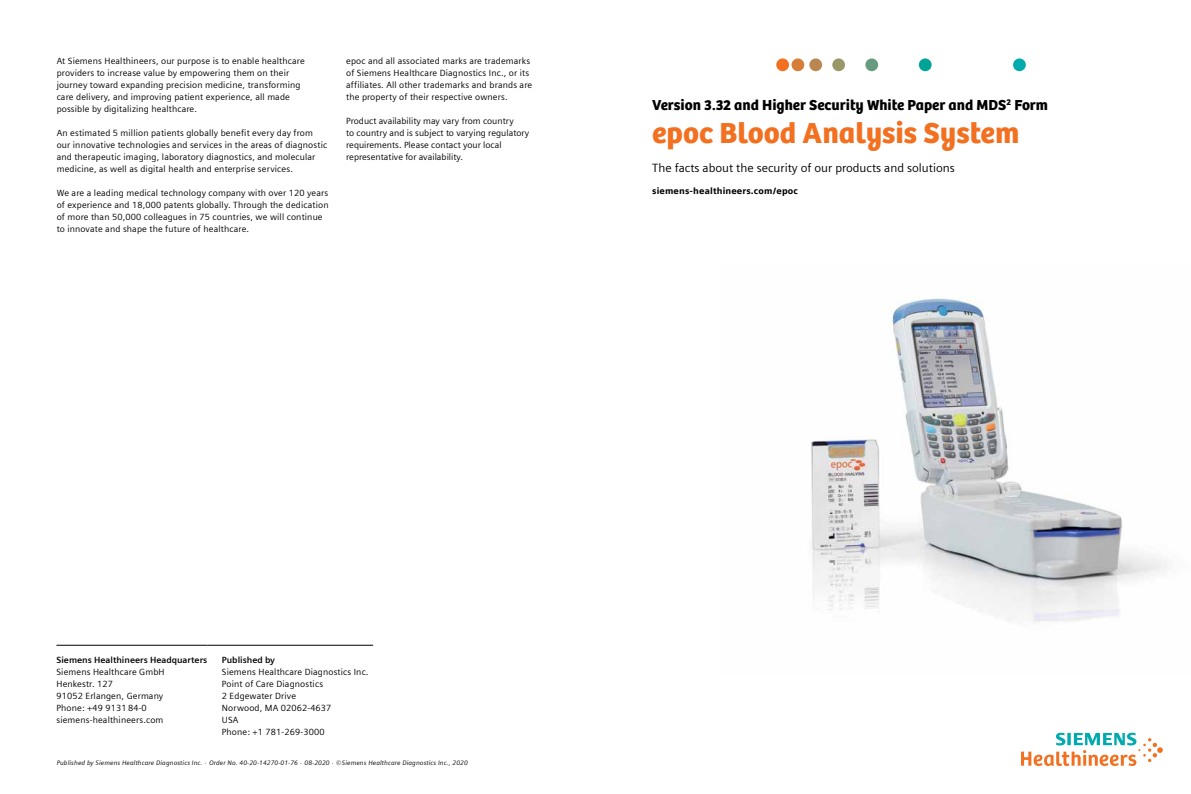
<style>
.page{position:relative;width:1191px;height:794px;background:#fff}
.page>*{position:absolute;margin:0;border:0;box-sizing:border-box;transform-origin:0 0}
.t1{font:30px "SH Bree Headline Regular";color:#f37021}
.t2{font:15px "SH Bree Headline Regular";color:#000}
.t3{font:12px "Siemens Sans";color:#000}
.t4{font:9px/12px "Siemens Sans";letter-spacing:.015em;color:#000}
.t5{font:700 9px "Siemens Sans";color:#000}
.t6{font:900 9px "Siemens Sans";letter-spacing:.015em;color:#000}
.t7{font:italic 6.5px "Siemens Sans";letter-spacing:.015em;color:#000}
</style>
<div class="page">
<hr style="left:56px;top:645px;width:152px;height:1px;background:#000">
<svg style="left:208px;top:645px;width:14px;height:1px"></svg>
<hr style="left:222px;top:645px;width:151px;height:1px;background:#000">
<div style="left:776px;top:58px;width:13px;height:13px;background:#f36f21;border-radius:50%"></div>
<div style="left:791px;top:58px;width:13px;height:13px;background:#d67d39;border-radius:50%"></div>
<div style="left:809px;top:58px;width:13px;height:13px;background:#bb8750;border-radius:50%"></div>
<div style="left:832px;top:58px;width:13px;height:13px;background:#9a9769;border-radius:50%"></div>
<div style="left:865px;top:58px;width:13px;height:13px;background:#679c7f;border-radius:50%"></div>
<div style="left:919px;top:58px;width:12px;height:13px;background:#00a496;border-radius:50%"></div>
<div style="left:1013px;top:58px;width:12px;height:13px;background:#00aaad;border-radius:50%"></div>
<svg style="left:1021px;top:732px;width:141px;height:34px"></svg>
<img style="left:810px;top:297px;width:357px;height:325px">
<p class="t4" style="left:57px;top:54px;width:249px">At Siemens Healthineers, our purpose is to enable healthcare providers to increase value by empowering them on their journey toward expanding precision medicine, transforming care delivery, and improving patient experience, all made possible by digitalizing healthcare.</p>
<p class="t4" style="left:57px;top:126px;width:272px">An estimated 5 million patients globally benefit every day from our innovative technologies and services in the areas of diagnostic and therapeutic imaging, laboratory diagnostics, and molecular medicine, as well as digital health and enterprise services.</p>
<p class="t4" style="left:57px;top:186px;width:273px">We are a leading medical technology company with over 120 years of experience and 18,000 patents globally. Through the dedication of more than 50,000 colleagues in 75 countries, we will continue to innovate and shape the future of healthcare.</p>
<p class="t4" style="left:346px;top:54px;width:188px">epoc and all associated marks are trademarks of Siemens Healthcare Diagnostics Inc., or its affiliates. All other trademarks and brands are the property of their respective owners.</p>
<p class="t4" style="left:346px;top:114px;width:185px">Product availability may vary from country<br>to country and is subject to varying regulatory requirements. Please contact your local representative for availability.</p>
<h2 class="t2" style="left:652px;top:93px;width:397px">Version 3.32 and Higher Security White Paper and MDS<sup>2</sup> Form</h2>
<h1 class="t1" style="left:652px;top:110px;width:369px">epoc Blood Analysis System</h1>
<h3 class="t3" style="left:652px;top:159px;width:304px">The facts about the security of our products and solutions</h3>
<p class="t6" style="left:652px;top:184px;width:147px">siemens-healthineers.com/epoc</p>
<p class="t5" style="left:56px;top:653px;width:152px">Siemens Healthineers Headquarters</p>
<p class="t4" style="left:56px;top:665px;width:110px">Siemens Healthcare GmbH<br>Henkestr. 127<br>91052 Erlangen, Germany<br>Phone: +49 9131 84-0 siemens-healthineers.com</p>
<p class="t5" style="left:222px;top:653px;width:55px">Published by</p>
<p class="t4" style="left:222px;top:665px;width:148px">Siemens Healthcare Diagnostics Inc.<br>Point of Care Diagnostics<br>2 Edgewater Drive<br>Norwood, MA 02062-4637<br>USA<br>Phone: +1 781-269-3000</p>
<p class="t7" style="left:57px;top:757px;width:412px">Published by Siemens Healthcare Diagnostics Inc. · Order No. 40-20-14270-01-76 · 08-2020 · ©Siemens Healthcare Diagnostics Inc., 2020</p>
</div>
